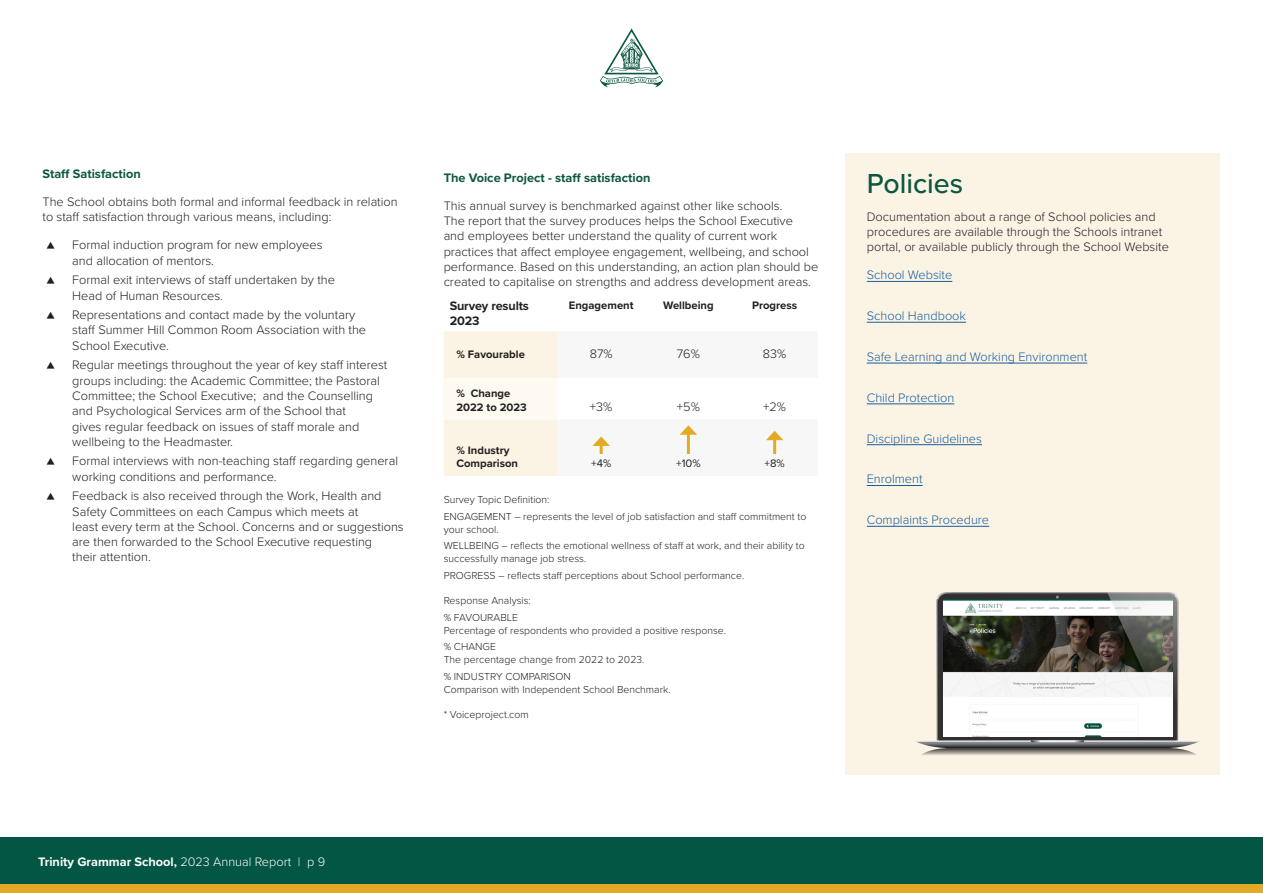
<style>
.page{position:relative;width:1263px;height:893px;background:#fff}
.page>*{position:absolute;margin:0;border:0;box-sizing:border-box;transform-origin:0 0}
.header_3{font:500 28.5px "Proxima Nova";color:#0d5642}
.Content{font:300 12.75px/15.3px "Proxima Nova";color:#231f20}
.Content-2{font:300 12.75px "Proxima Nova";color:#175d9e}
.Bold_Green-_updated{font:700 12.75px "Proxima Nova";color:#0d5642}
.t1{font:700 12.75px "Proxima Nova";color:#fff}
.Bold_black{font:700 12.75px/15.3px "Proxima Nova";letter-spacing:-.01em;color:#231f20}
.Content_-_Table_captions_-_7_5pt{font:700 11.25px/13.5px "Proxima Nova";color:#231f20}
.Content_-_Table_captions_-_7_5pt-2{font:11.25px "Proxima Nova";color:#231f20}
.Content-3{font:300 10.5px/12.6px "Proxima Nova";color:#231f20}
.Bold_black-2{font:300 10.5px "Proxima Nova";color:#231f20}
.s1{font-weight:300}
</style>
<div class="page">
<div style="left:0;top:837px;width:1263px;height:52px;background:#025643"></div>
<div style="left:0;top:884px;width:1263px;height:9px;background:#e3aa23"></div>
<svg style="left:600px;top:29px;width:63px;height:59px"></svg>
<svg style="left:444px;top:331px;width:340px;height:145px"></svg>
<div style="left:845px;top:153px;width:375px;height:622px;background:#fbf4e5"></div>
<hr style="left:867px;top:281px;width:85px;height:1px;background:#175d9e">
<hr style="left:867px;top:322px;width:99px;height:1px;background:#175d9e">
<hr style="left:867px;top:363px;width:220px;height:1px;background:#175d9e">
<hr style="left:867px;top:404px;width:87px;height:1px;background:#175d9e">
<hr style="left:867px;top:444px;width:115px;height:1px;background:#175d9e">
<hr style="left:867px;top:485px;width:55px;height:1px;background:#175d9e">
<hr style="left:867px;top:526px;width:122px;height:1px;background:#175d9e">
<svg style="left:916px;top:592px;width:283px;height:163px"></svg>
<p class="Bold_Green-_updated" style="left:43px;top:164px;width:100px">Staff Satisfaction</p>
<p class="Content" style="left:43px;top:193px;width:357px">The School obtains both formal and informal feedback in relation to staff satisfaction through various means, including:</p>
<p class="Content" style="left:72px;top:237px;width:252px;text-indent:-26px">▲ Formal induction program for new employees and allocation of mentors.</p>
<p class="Content" style="left:72px;top:272px;width:264px;text-indent:-26px">▲ Formal exit interviews of staff undertaken by the<br>Head of Human Resources.</p>
<p class="Content" style="left:72px;top:307px;width:295px;text-indent:-26px">▲ Representations and contact made by the voluntary staff Summer Hill Common Room Association with the<br>School Executive.</p>
<p class="Content" style="left:72px;top:357px;width:317px;text-indent:-26px">▲ Regular meetings throughout the year of key staff interest groups including: the Academic Committee; the Pastoral Committee; the School Executive; and the Counselling and Psychological Services arm of the School that<br>gives regular feedback on issues of staff morale and wellbeing to the Headmaster.</p>
<p class="Content" style="left:72px;top:453px;width:327px;text-indent:-26px">▲ Formal interviews with non-teaching staff regarding general working conditions and performance.</p>
<p class="Content" style="left:72px;top:488px;width:333px;text-indent:-26px">▲ Feedback is also received through the Work, Health and Safety Committees on each Campus which meets at<br>least every term at the School. Concerns and or suggestions are then forwarded to the School Executive requesting<br>their attention.</p>
<p class="Bold_Green-_updated" style="left:444px;top:168px;width:208px">The Voice Project - staff satisfaction</p>
<p class="Content" style="left:444px;top:197px;width:376px">This annual survey is benchmarked against other like schools.<br>The report that the survey produces helps the School Executive<br>and employees better understand the quality of current work practices that affect employee engagement, wellbeing, and school performance. Based on this understanding, an action plan should be created to capitalise on strengths and address development areas.</p>
<p class="Bold_black" style="left:450px;top:298px;width:81px">Survey results<br>2023</p>
<p class="Content_-_Table_captions_-_7_5pt" style="left:569px;top:298px;width:66px">Engagement</p>
<p class="Content_-_Table_captions_-_7_5pt" style="left:663px;top:298px;width:52px">Wellbeing</p>
<p class="Content_-_Table_captions_-_7_5pt" style="left:752px;top:298px;width:47px">Progress</p>
<p class="Content_-_Table_captions_-_7_5pt" style="left:456px;top:347px;width:70px">% Favourable</p>
<p class="Content" style="left:590px;top:346px;width:24px">87%</p>
<p class="Content" style="left:677px;top:346px;width:25px">76%</p>
<p class="Content" style="left:763px;top:346px;width:25px">83%</p>
<p class="Content_-_Table_captions_-_7_5pt" style="left:456px;top:387px;width:72px">% Change<br>2022 to 2023</p>
<p class="Content" style="left:590px;top:398px;width:24px">+3%</p>
<p class="Content" style="left:677px;top:398px;width:24px">+5%</p>
<p class="Content" style="left:763px;top:398px;width:24px">+2%</p>
<p class="Content_-_Table_captions_-_7_5pt" style="left:456px;top:443px;width:63px">% Industry<br>Comparison</p>
<p class="Content_-_Table_captions_-_7_5pt-2" style="left:591px;top:455px;width:22px">+4%</p>
<p class="Content_-_Table_captions_-_7_5pt-2" style="left:676px;top:455px;width:26px">+10%</p>
<p class="Content_-_Table_captions_-_7_5pt-2" style="left:764px;top:455px;width:22px">+8%</p>
<p class="Bold_black-2" style="left:444px;top:492px;width:107px">Survey Topic Definition:</p>
<p class="Content-3" style="left:444px;top:510px;width:364px">ENGAGEMENT – represents the level of job satisfaction and staff commitment to your school.</p>
<p class="Content-3" style="left:444px;top:539px;width:362px">WELLBEING – reflects the emotional wellness of staff at work, and their ability to successfully manage job stress.</p>
<p class="Content-3" style="left:444px;top:568px;width:302px">PROGRESS – reflects staff perceptions about School performance.</p>
<p class="Content-3" style="left:444px;top:594px;width:89px">Response Analysis:</p>
<p class="Content-3" style="left:444px;top:611px;width:284px">% FAVOURABLE<br>Percentage of respondents who provided a positive response.</p>
<p class="Content-3" style="left:444px;top:640px;width:202px">% CHANGE<br>The percentage change from 2022 to 2023.</p>
<p class="Content-3" style="left:444px;top:670px;width:228px">% INDUSTRY COMPARISON<br>Comparison with Independent School Benchmark.</p>
<p class="Content-3" style="left:444px;top:707px;width:87px">* Voiceproject.com</p>
<p class="header_3" style="left:867px;top:162px;width:98px">Policies</p>
<p class="Content" style="left:867px;top:208px;width:304px">Documentation about a range of School policies and procedures are available through the Schools intranet portal, or available publicly through the School Website</p>
<p class="Content-2" style="left:867px;top:266px;width:87px">School Website</p>
<p class="Content-2" style="left:867px;top:306px;width:101px">School Handbook</p>
<p class="Content-2" style="left:867px;top:347px;width:222px">Safe Learning and Working Environment</p>
<p class="Content-2" style="left:867px;top:388px;width:89px">Child Protection</p>
<p class="Content-2" style="left:867px;top:429px;width:117px">Discipline Guidelines</p>
<p class="Content-2" style="left:867px;top:470px;width:57px">Enrolment</p>
<p class="Content-2" style="left:867px;top:510px;width:124px">Complaints Procedure</p>
<p class="t1" style="left:38px;top:852px;width:288px">Trinity Grammar School, <span class="s1">2023 Annual Report | p 9</span></p>
</div>
